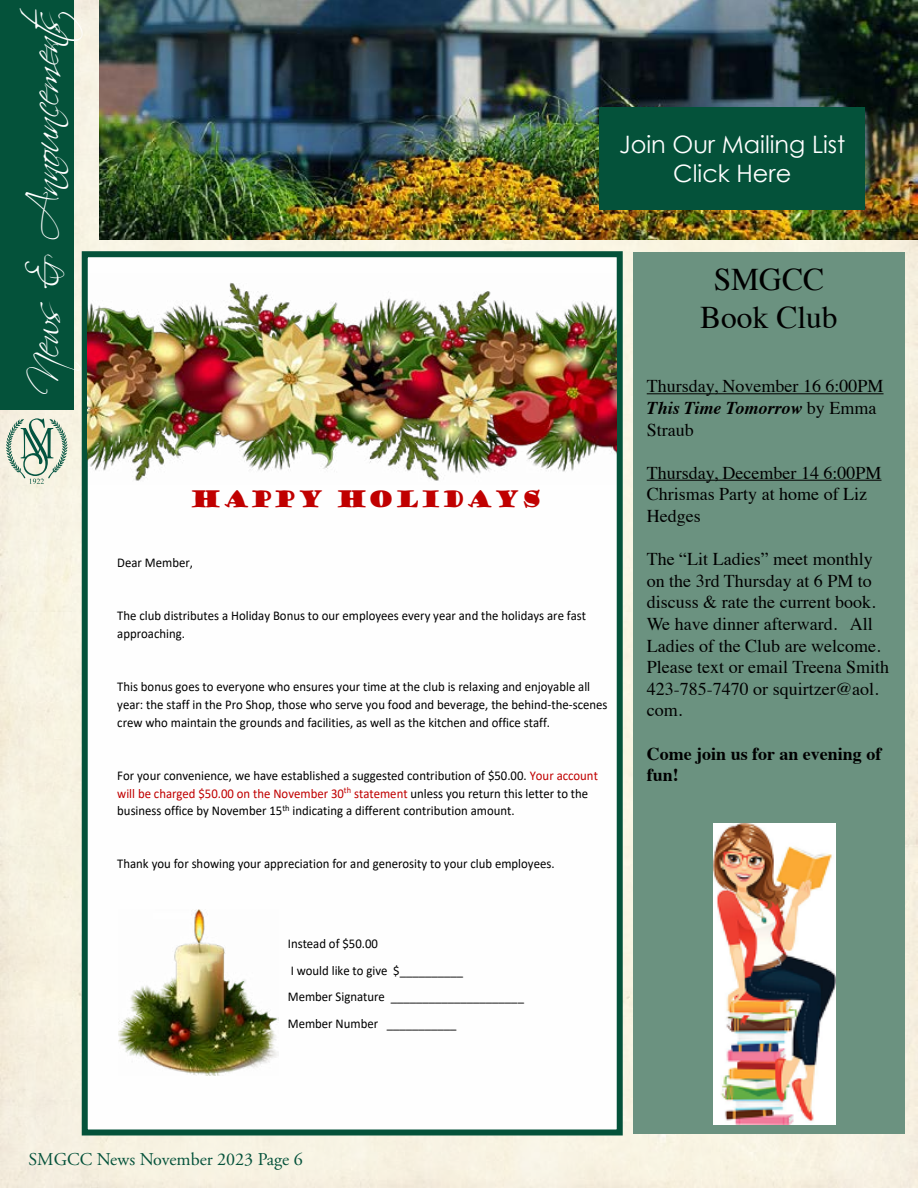
<style>
.page{position:relative;width:918px;height:1188px;background:#f7f3e2}
.page>*{position:absolute;margin:0;border:0;box-sizing:border-box;transform-origin:0 0}
.t1{font:43.5px "Scriptina";color:#fff}
.t2{font:31.5px/37.8px "Times";color:#000;text-align:center}
.t3{font:24px/28.8px "Century Gothic";color:#fff;text-align:center}
.t4{font:22.2px "Goudy Stout";letter-spacing:.005em;color:#c00000;scale:.95 1}
.t5{font:18px/21.6px "Times";color:#000}
.t6{font:700 18px/21.6px "Times";color:#000}
.t7{font:18px "Adobe Garamond Pro";color:#04523a}
.t8{font:13.35px/17.7px "Calibri";color:#000;scale:.95 1}
.s1{color:#c00000}
.s2{font-weight:700;font-style:italic}
</style>
<div class="page">
<div style="left:0;top:0;width:74px;height:410px;background:#04523a"></div>
<svg style="left:6px;top:418px;width:62px;height:66px;background:#bfcdbc"></svg>
<div style="left:633px;top:253px;width:272px;height:881px;background:#6b9280"></div>
<hr style="left:647px;top:393px;width:237px;height:1px;background:#000">
<hr style="left:647px;top:480px;width:235px;height:1px;background:#000">
<img style="left:99px;top:0;width:819px;height:239px">
<div style="left:600px;top:107px;width:265px;height:103px;background:#04523a"></div>
<img style="left:714px;top:824px;width:121px;height:301px">
<div style="left:82px;top:251px;width:541px;height:885px;background:#fefefe;border:6px solid #04523a"></div>
<img style="left:87px;top:274px;width:529px;height:210px">
<img style="left:118px;top:910px;width:161px;height:166px">
<h1 class="t1" style="left:18px;top:395px;width:388px;rotate:-90deg">News &amp; Announcements</h1>
<h3 class="t3" style="left:619px;top:130px;width:228px">Join Our Mailing List<br>Click Here</h3>
<h3 class="t4" style="left:190px;top:484px;width:372px">HAPPY HOLIDAYS</h3>
<p class="t8" style="left:117px;top:554px;width:81px">Dear Member,</p>
<p class="t8" style="left:117px;top:607px;width:495px">The club distributes a Holiday Bonus to our employees every year and the holidays are fast approaching.</p>
<p class="t8" style="left:117px;top:678px;width:517px">This bonus goes to everyone who ensures your time at the club is relaxing and enjoyable all year: the staff in the Pro Shop, those who serve you food and beverage, the behind-the-scenes crew who maintain the grounds and facilities, as well as the kitchen and office staff.</p>
<p class="t8" style="left:117px;top:766px;width:507px">For your convenience, we have established a suggested contribution of $50.00. <span class="s1">Your account will be charged $50.00 on the November 30</span><sup>th</sup> <span class="s1">statement</span> unless you return this letter to the business office by November 15<sup>th</sup> indicating a different contribution amount.</p>
<p class="t8" style="left:117px;top:855px;width:462px">Thank you for showing your appreciation for and generosity to your club employees.</p>
<p class="t8" style="left:288px;top:930px;width:250px;line-height:26.5px">Instead of $50.00<br>I would like to give $__________<br>Member Signature _____________________<br>Member Number ___________</p>
<h2 class="t2" style="left:700px;top:258px;width:139px">SMGCC<br>Book Club</h2>
<h3 class="t5" style="left:647px;top:374px;width:238px">Thursday, November 16 6:00PM<br><span class="s2">This Time Tomorrow</span> by Emma<br>Straub</h3>
<h3 class="t5" style="left:647px;top:460px;width:236px">Thursday, December 14 6:00PM<br>Chrismas Party at home of Liz<br>Hedges</h3>
<h3 class="t5" style="left:647px;top:547px;width:244px">The “Lit Ladies” meet monthly on the 3rd Thursday at 6 PM to discuss &amp; rate the current book.<br>We have dinner afterward. All<br>Ladies of the Club are welcome.<br>Please text or email Treena Smith<br>423-785-7470 or squirtzer@aol. com.</h3>
<h3 class="t6" style="left:647px;top:741px;width:236px">Come join us for an evening of fun!</h3>
<h3 class="t7" style="left:28px;top:1149px;width:276px">SMGCC News November 2023 Page 6</h3>
</div>
